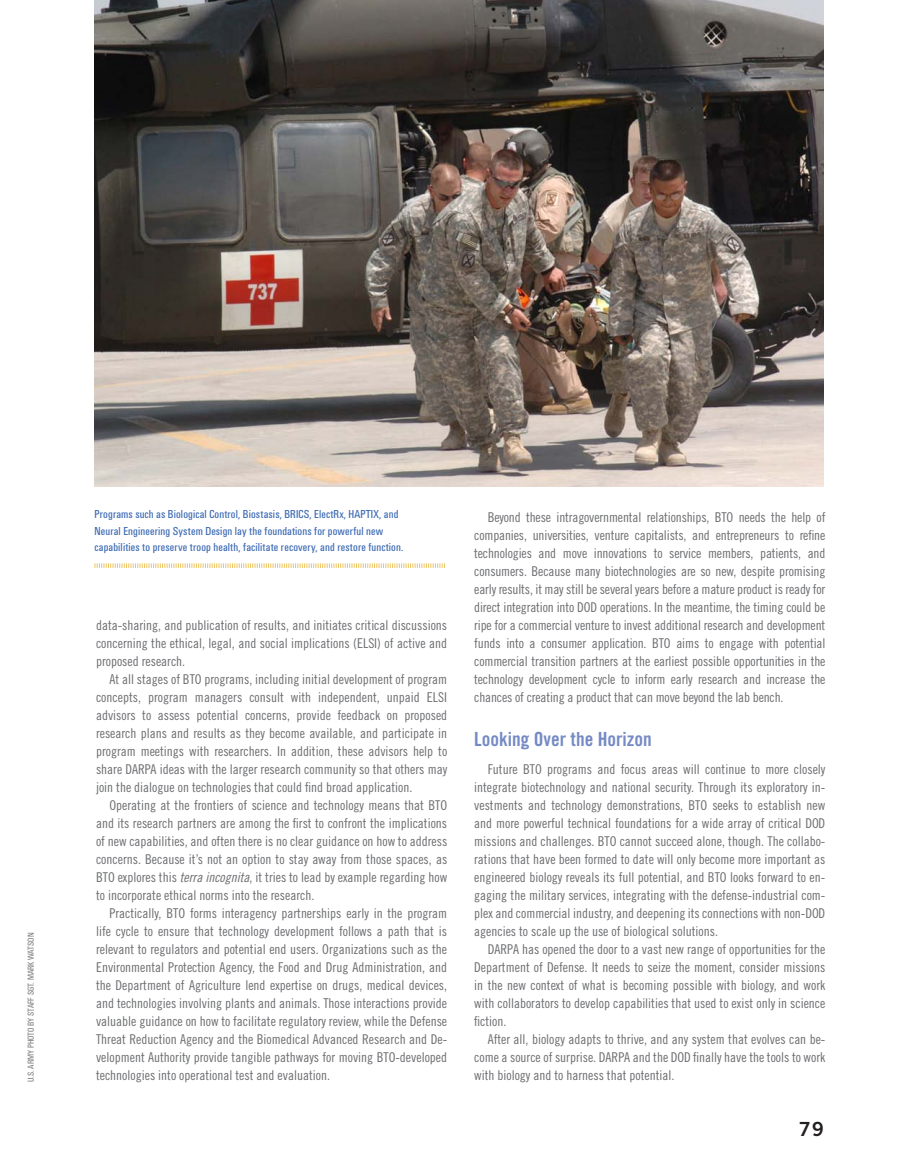
<style>
.page{position:relative;width:905px;height:1175px;background:#fff}
.page>*{position:absolute;margin:0;border:0;box-sizing:border-box;transform-origin:0 0}
.t1{font:19.5px "Trade Gothic Bold Cond Twenty";color:#758ac5}
.t2{font:19.5px "Trade Gothic Bold Two";color:#231f20}
.t3{font:13.5px/18px "Trade Gothic Cond Eighteen";color:#6c6d70;text-align:justify}
.t4{font:12px/16.5px "Unitus Condensed";letter-spacing:.01em;color:#3d6ab4}
.t5{font:9px "Unitus Condensed";color:#808285}
.s1{font-family:"Trade Gothic Cond Eighteen Obl"}
</style>
<div class="page">
<img style="left:94px;top:0;width:730px;height:487px">
<svg style="left:94px;top:563px;width:351px;height:5px"></svg>
<p class="t5" style="left:26px;top:1082px;width:151px;rotate:-90deg">U.S. ARMY PHOTO BY STAFF SGT. MARK WATSON</p>
<p class="t4" style="left:94px;top:506px;width:310px">Programs such as Biological Control, Biostasis, BRICS, ElectRx, HAPTIX, and<br>Neural Engineering System Design lay the foundations for powerful new capabilities to preserve troop health, facilitate recovery, and restore function.</p>
<p class="t3" style="left:96px;top:616px;width:352px">data-sharing, and publication of results, and initiates critical discussions</p>
<p class="t3" style="left:96px;top:634px;width:353px">concerning the ethical, legal, and social implications (ELSI) of active and</p>
<p class="t3" style="left:96px;top:652px;width:91px">proposed research.</p>
<p class="t3" style="left:109px;top:670px;width:339px">At all stages of BTO programs, including initial development of program</p>
<p class="t3" style="left:96px;top:688px;width:353px">concepts, program managers consult with independent, unpaid ELSI</p>
<p class="t3" style="left:96px;top:706px;width:353px">advisors to assess potential concerns, provide feedback on proposed</p>
<p class="t3" style="left:96px;top:724px;width:353px">research plans and results as they become available, and participate in</p>
<p class="t3" style="left:96px;top:742px;width:353px">program meetings with researchers. In addition, these advisors help to</p>
<p class="t3" style="left:96px;top:760px;width:352px">share DARPA ideas with the larger research community so that others may</p>
<p class="t3" style="left:96px;top:778px;width:318px">join the dialogue on technologies that could find broad application.</p>
<p class="t3" style="left:109px;top:796px;width:339px">Operating at the frontiers of science and technology means that BTO</p>
<p class="t3" style="left:96px;top:814px;width:353px">and its research partners are among the first to confront the implications</p>
<p class="t3" style="left:96px;top:832px;width:353px">of new capabilities, and often there is no clear guidance on how to address</p>
<p class="t3" style="left:96px;top:850px;width:353px">concerns. Because it’s not an option to stay away from those spaces, as</p>
<p class="t3" style="left:96px;top:868px;width:352px">BTO explores this <span class="s1">terra incognita</span>, it tries to lead by example regarding how</p>
<p class="t3" style="left:96px;top:886px;width:220px">to incorporate ethical norms into the research.</p>
<p class="t3" style="left:109px;top:904px;width:339px">Practically, BTO forms interagency partnerships early in the program</p>
<p class="t3" style="left:96px;top:922px;width:353px">life cycle to ensure that technology development follows a path that is</p>
<p class="t3" style="left:96px;top:940px;width:352px">relevant to regulators and potential end users. Organizations such as the</p>
<p class="t3" style="left:96px;top:958px;width:352px">Environmental Protection Agency, the Food and Drug Administration, and</p>
<p class="t3" style="left:96px;top:976px;width:353px">the Department of Agriculture lend expertise on drugs, medical devices,</p>
<p class="t3" style="left:96px;top:994px;width:352px">and technologies involving plants and animals. Those interactions provide</p>
<p class="t3" style="left:96px;top:1012px;width:353px">valuable guidance on how to facilitate regulatory review, while the Defense</p>
<p class="t3" style="left:96px;top:1030px;width:352px">Threat Reduction Agency and the Biomedical Advanced Research and De-</p>
<p class="t3" style="left:96px;top:1048px;width:353px">velopment Authority provide tangible pathways for moving BTO-developed</p>
<p class="t3" style="left:96px;top:1066px;width:235px">technologies into operational test and evaluation.</p>
<p class="t3" style="left:474px;top:508px;width:353px;text-indent:14px">Beyond these intragovernmental relationships, BTO needs the help of companies, universities, venture capitalists, and entrepreneurs to refine technologies and move innovations to service members, patients, and consumers. Because many biotechnologies are so new, despite promising early results, it may still be several years before a mature product is ready for direct integration into DOD operations. In the meantime, the timing could be ripe for a commercial venture to invest additional research and development funds into a consumer application. BTO aims to engage with potential commercial transition partners at the earliest possible opportunities in the technology development cycle to inform early research and increase the chances of creating a product that can move beyond the lab bench.</p>
<p class="t1" style="left:474px;top:727px;width:179px">Looking Over the Horizon</p>
<p class="t3" style="left:487px;top:760px;width:339px">Future BTO programs and focus areas will continue to more closely</p>
<p class="t3" style="left:474px;top:778px;width:352px">integrate biotechnology and national security. Through its exploratory in-</p>
<p class="t3" style="left:474px;top:796px;width:352px">vestments and technology demonstrations, BTO seeks to establish new</p>
<p class="t3" style="left:474px;top:814px;width:352px">and more powerful technical foundations for a wide array of critical DOD</p>
<p class="t3" style="left:474px;top:832px;width:353px">missions and challenges. BTO cannot succeed alone, though. The collabo-</p>
<p class="t3" style="left:474px;top:850px;width:352px">rations that have been formed to date will only become more important as</p>
<p class="t3" style="left:474px;top:868px;width:352px">engineered biology reveals its full potential, and BTO looks forward to en-</p>
<p class="t3" style="left:474px;top:886px;width:353px">gaging the military services, integrating with the defense-industrial com-</p>
<p class="t3" style="left:474px;top:904px;width:352px">plex and commercial industry, and deepening its connections with non-DOD</p>
<p class="t3" style="left:474px;top:922px;width:245px">agencies to scale up the use of biological solutions.</p>
<p class="t3" style="left:487px;top:940px;width:339px">DARPA has opened the door to a vast new range of opportunities for the</p>
<p class="t3" style="left:474px;top:958px;width:353px">Department of Defense. It needs to seize the moment, consider missions</p>
<p class="t3" style="left:474px;top:976px;width:352px">in the new context of what is becoming possible with biology, and work</p>
<p class="t3" style="left:474px;top:994px;width:353px">with collaborators to develop capabilities that used to exist only in science</p>
<p class="t3" style="left:474px;top:1012px;width:34px">fiction.</p>
<p class="t3" style="left:487px;top:1030px;width:339px">After all, biology adapts to thrive, and any system that evolves can be-</p>
<p class="t3" style="left:474px;top:1048px;width:352px">come a source of surprise. DARPA and the DOD finally have the tools to work</p>
<p class="t3" style="left:474px;top:1066px;width:202px">with biology and to harness that potential.</p>
<p class="t2" style="left:799px;top:1116px;width:26px">79</p>
</div>
